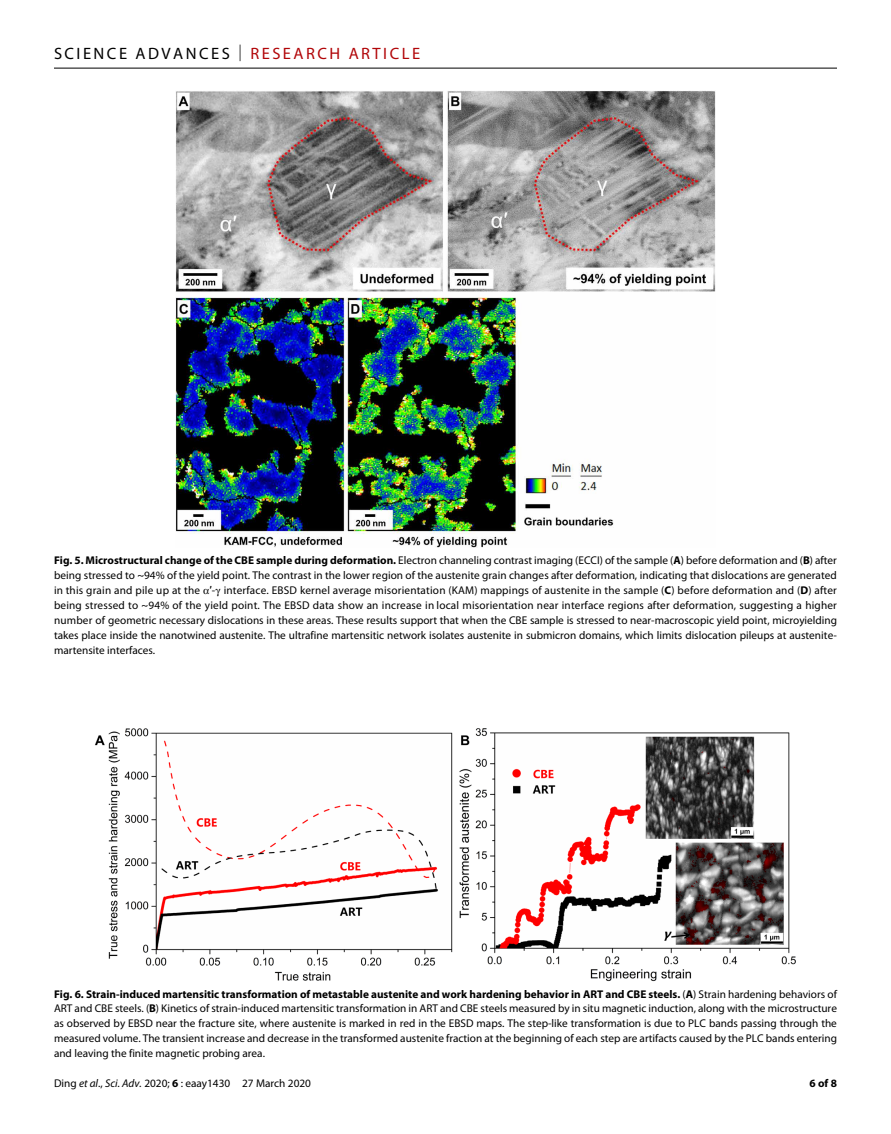
<style>
.page{position:relative;width:891px;height:1134px;background:#fff}
.page>*{position:absolute;margin:0;border:0;box-sizing:border-box;transform-origin:0 0}
.t1{font:16.5px "Myriad Pro";letter-spacing:.15em;color:#000}
.t2{font:11.25px/15px "Myriad Pro";color:#000;text-align:justify}
.t3{font:700 11.25px "Myriad Pro";color:#000}
.s1{font-weight:300}
.s2{color:#b10508}
.s3{font-weight:700}
.s4{font-style:italic}
</style>
<div class="page">
<hr style="left:54px;top:68px;width:783px;height:1px;background:#000">
<img style="left:176px;top:91px;width:540px;height:457px">
<img style="left:95px;top:728px;width:701px;height:253px">
<h1 class="t1" style="left:54px;top:40px;width:368px">SCIENCE ADVANCES <span class="s1">|</span> <span class="s2">RESEARCH ARTICLE</span></h1>
<p class="t2" style="left:54px;top:553px;width:785px"><span class="s3">Fig. 5. Microstructural change of the CBE sample during deformation.</span> Electron channeling contrast imaging (ECCI) of the sample (<span class="s3">A</span>) before deformation and (<span class="s3">B</span>) after being stressed to ~94% of the yield point. The contrast in the lower region of the austenite grain changes after deformation, indicating that dislocations are generated in this grain and pile up at the ′- interface. EBSD kernel average misorientation (KAM) mappings of austenite in the sample (<span class="s3">C</span>) before deformation and (<span class="s3">D</span>) after being stressed to ~94% of the yield point. The EBSD data show an increase in local misorientation near interface regions after deformation, suggesting a higher number of geometric necessary dislocations in these areas. These results support that when the CBE sample is stressed to near-macroscopic yield point, microyielding takes place inside the nanotwined austenite. The ultrafine martensitic network isolates austenite in submicron domains, which limits dislocation pileups at austenite&shy;martensite interfaces.</p>
<p class="t2" style="left:54px;top:986px;width:785px"><span class="s3">Fig. 6. Strain-induced martensitic transformation of metastable austenite and work hardening behavior in ART and CBE steels.</span> (<span class="s3">A</span>) Strain hardening behaviors of ART and CBE steels. (<span class="s3">B</span>) Kinetics of strain-induced martensitic transformation in ART and CBE steels measured by in situ magnetic induction, along with the microstructure as observed by EBSD near the fracture site, where austenite is marked in red in the EBSD maps. The step-like transformation is due to PLC bands passing through the measured volume. The transient increase and decrease in the transformed austenite fraction at the beginning of each step are artifacts caused by the PLC bands entering and leaving the finite magnetic probing area.</p>
<p class="t2" style="left:54px;top:1076px;width:259px">Ding <span class="s4">et al</span>., <span class="s4">Sci. Adv.</span> 2020; <span class="s3">6</span> : eaay1430 27 March 2020</p>
<p class="t3" style="left:810px;top:1074px;width:29px">6 of 8</p>
</div>
